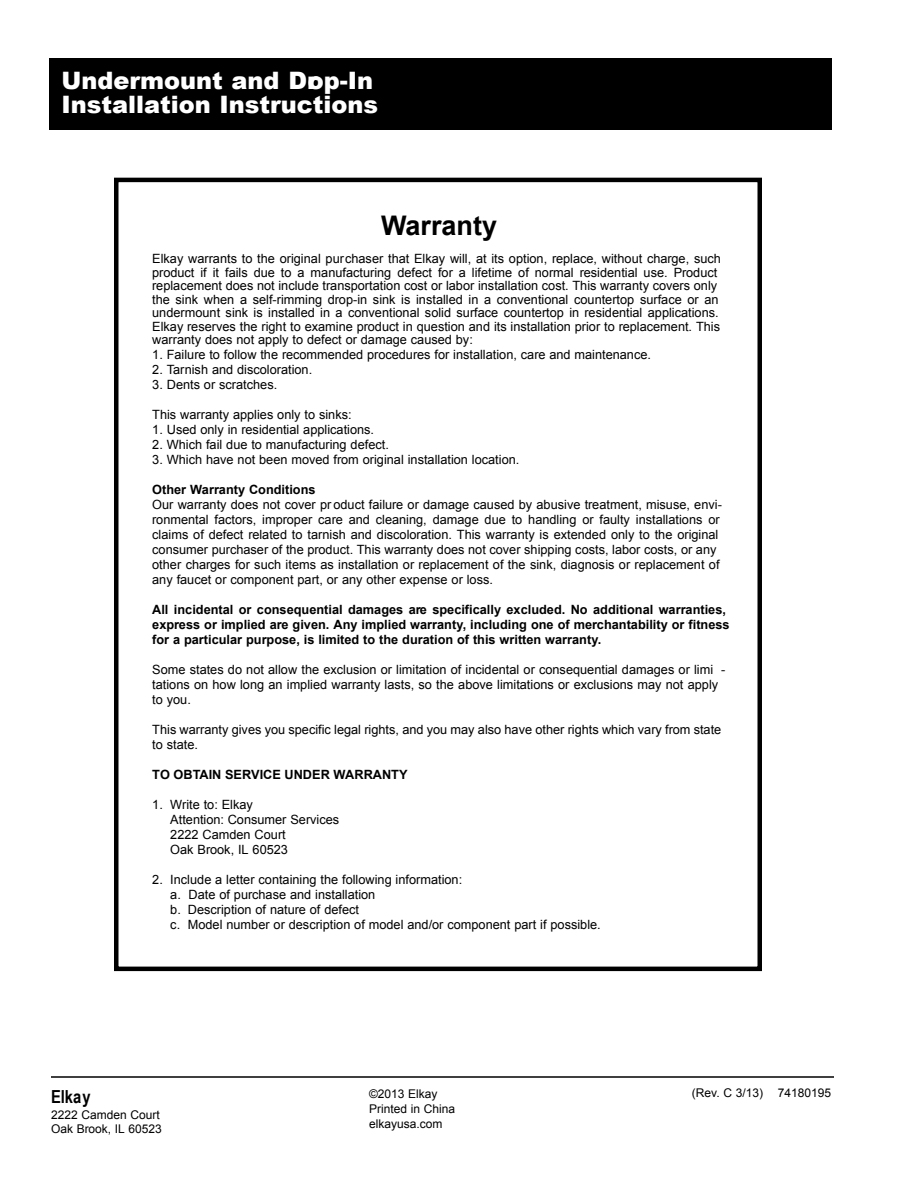
<style>
.page{position:relative;width:918px;height:1188px;background:#fff}
.page>*{position:absolute;margin:0;border:0;box-sizing:border-box;transform-origin:0 0}
.t1{font:700 27px "Arial";color:#000}
.t2{font:900 24px/24px "Arial";color:#fff}
.t3{font:700 18px "Arial Narrow";color:#000}
.t4{font:12.75px/15px "Arial";color:#000}
.t5{font:700 12.75px/15px "Arial";color:#000}
.t6{font:12px/15px "Arial";color:#000}
</style>
<div class="page">
<div style="left:50px;top:58px;width:782px;height:72px;background:#000"></div>
<div style="left:114px;top:178px;width:648px;height:793px;border:4px solid #000"></div>
<hr style="left:51px;top:1076px;width:783px;height:2px;background:#000">
<h2 class="t2" style="left:62px;top:68px;width:318px">Undermount and Drop-In<br>Installation Instructions</h2>
<h1 class="t1" style="left:381px;top:207px;width:118px">Warranty</h1>
<p class="t4" style="left:152px;top:252px;width:570px;line-height:13.5px">Elkay warrants to the original purchaser that Elkay will, at its option, replace, without charge, such product if it fails due to a manufacturing defect for a lifetime of normal residential use. Product replacement does not include transportation cost or labor installation cost. This warranty covers only the sink when a self-rimming drop-in sink is installed in a conventional countertop surface or an undermount sink is installed in a conventional solid surface countertop in residential applications.<br>Elkay reserves the right to examine product in question and its installation prior to replacement. This warranty does not apply to defect or damage caused by:</p>
<p class="t4" style="left:152px;top:348px;width:500px">1. Failure to follow the recommended procedures for installation, care and maintenance.</p>
<p class="t4" style="left:152px;top:363px;width:161px">2. Tarnish and discoloration.</p>
<p class="t4" style="left:152px;top:378px;width:127px">3. Dents or scratches.</p>
<p class="t4" style="left:152px;top:408px;width:201px">This warranty applies only to sinks:</p>
<p class="t4" style="left:152px;top:423px;width:223px">1. Used only in residential applications.</p>
<p class="t4" style="left:152px;top:438px;width:238px">2. Which fail due to manufacturing defect.</p>
<p class="t4" style="left:152px;top:453px;width:369px">3. Which have not been moved from original installation location.</p>
<p class="t5" style="left:152px;top:483px;width:165px">Other Warranty Conditions</p>
<p class="t4" style="left:152px;top:498px;width:571px">Our warranty does not cover pr oduct failure or damage caused by abusive treatment, misuse, envi&shy;ronmental factors, improper care and cleaning, damage due to handling or faulty installations or claims of defect related to tarnish and discoloration. This warranty is extended only to the original consumer purchaser of the product. This warranty does not cover shipping costs, labor costs, or any other charges for such items as installation or replacement of the sink, diagnosis or replacement of any faucet or component part, or any other expense or loss.</p>
<p class="t5" style="left:152px;top:603px;width:579px">All incidental or consequential damages are specifically excluded. No additional warranties, express or implied are given. Any implied warranty, including one of merchantability or fitness for a particular purpose, is limited to the duration of this written warranty.</p>
<p class="t4" style="left:152px;top:663px;width:575px">Some states do not allow the exclusion or limitation of incidental or consequential damages or limi - tations on how long an implied warranty lasts, so the above limitations or exclusions may not apply to you.</p>
<p class="t4" style="left:152px;top:723px;width:571px">This warranty gives you specific legal rights, and you may also have other rights which vary from state to state.</p>
<p class="t5" style="left:152px;top:768px;width:257px">TO OBTAIN SERVICE UNDER WARRANTY</p>
<p class="t4" style="left:170px;top:798px;width:170px;text-indent:-18px">1. Write to: Elkay<br>Attention: Consumer Services<br>2222 Camden Court<br>Oak Brook, IL 60523</p>
<p class="t4" style="left:170px;top:873px;width:432px;text-indent:-18px">2. Include a letter containing the following information:<br>a. Date of purchase and installation<br>b. Description of nature of defect<br>c. Model number or description of model and/or component part if possible.</p>
<h3 class="t3" style="left:51px;top:1083px;width:41px">Elkay</h3>
<p class="t6" style="left:51px;top:1108px;width:112px;line-height:13.5px">2222 Camden Court<br>Oak Brook, IL 60523</p>
<p class="t6" style="left:369px;top:1086px;width:88px">©2013 Elkay<br>Printed in China elkayusa.com</p>
<p class="t6" style="left:692px;top:1085px;width:141px">(Rev. C 3/13) 74180195</p>
</div>
